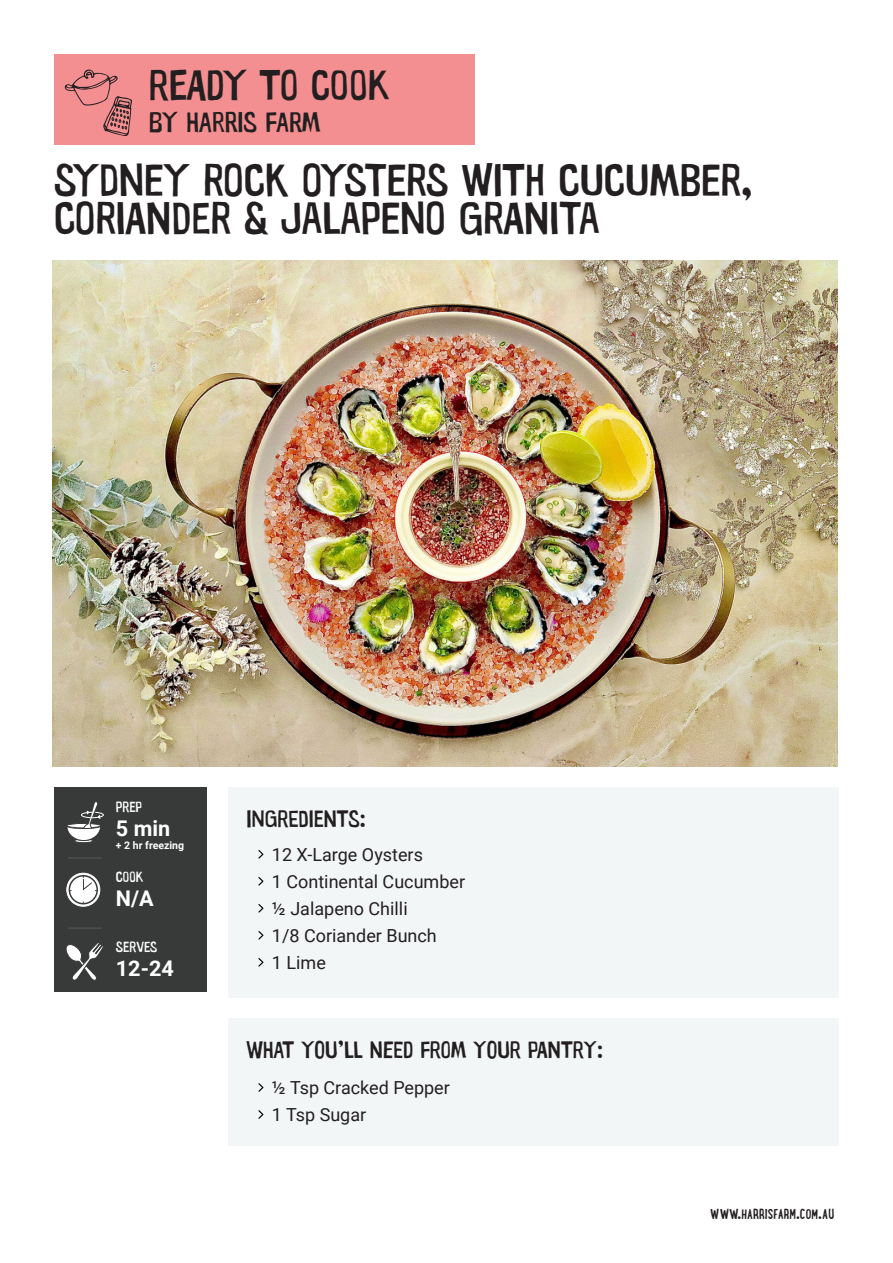
<style>
.page{position:relative;width:893px;height:1263px;background:#fff}
.page>*{position:absolute;margin:0;border:0;box-sizing:border-box;transform-origin:0 0}
.t1{font:46.05px/38.4px "Warugaki";color:#231f20}
.t2{font:43.2px "Warugaki";letter-spacing:-.005em;color:#231f20}
.t3{font:28.8px "Warugaki";color:#231f20}
.t4{font:24px "Warugaki";color:#231f20}
.t5{font:700 21.6px "Roboto";color:#fff}
.t6{font:18px "Roboto";color:#231f20}
.t7{font:700 15px "Lunch Box";color:#231f20}
.t8{font:15px "Warugaki";color:#fff}
.t9{font:700 10.5px "Roboto";color:#fff}
</style>
<div class="page">
<div style="left:228px;top:787px;width:611px;height:210px;background:#f3f6f7"></div>
<div style="left:54px;top:54px;width:420px;height:90px;background:#f48f91"></div>
<div style="left:228px;top:1018px;width:611px;height:127px;background:#f3f6f7"></div>
<img style="left:52px;top:261px;width:785px;height:505px">
<div style="left:54px;top:787px;width:152px;height:204px;background:#383a39"></div>
<hr style="left:68px;top:857px;width:34px;height:1px;background:#535353">
<hr style="left:68px;top:927px;width:34px;height:2px;background:#535353">
<svg style="left:258px;top:850px;width:5px;height:8px"></svg>
<svg style="left:258px;top:877px;width:5px;height:8px"></svg>
<svg style="left:258px;top:904px;width:5px;height:8px"></svg>
<svg style="left:258px;top:931px;width:5px;height:8px"></svg>
<svg style="left:258px;top:958px;width:5px;height:8px"></svg>
<svg style="left:258px;top:1083px;width:5px;height:9px"></svg>
<svg style="left:258px;top:1110px;width:5px;height:9px"></svg>
<svg style="left:64px;top:69px;width:68px;height:67px"></svg>
<svg style="left:66px;top:943px;width:37px;height:38px"></svg>
<div style="left:74px;top:839px;width:19px;height:4px;border:1px solid #3a3a3a;border-radius:50%"></div>
<svg style="left:67px;top:801px;width:37px;height:40px"></svg>
<svg style="left:67px;top:873px;width:33px;height:33px"></svg>
<div style="left:66px;top:873px;width:34px;height:34px;border:1px solid #fff;border-radius:50%"></div>
<div style="left:69px;top:876px;width:28px;height:28px;background:#fff;border-radius:50%"></div>
<div style="left:69px;top:875px;width:29px;height:29px;border:2px solid #383a39;border-radius:50%"></div>
<svg style="left:83px;top:875px;width:14px;height:16px"></svg>
<p class="t2" style="left:149px;top:58px;width:243px">READY TO COOK</p>
<p class="t3" style="left:149px;top:104px;width:173px">BY HARRIS FARM</p>
<p class="t1" style="left:54px;top:160px;width:700px">SYDNEY ROCK OYSTERS WITH CUCUMBER,<br>CORIANDER &amp; JALAPENO GRANITA</p>
<p class="t8" style="left:116px;top:797px;width:28px">PREP</p>
<p class="t5" style="left:116px;top:813px;width:56px">5 min</p>
<p class="t9" style="left:116px;top:838px;width:70px">+ 2 hr freezing</p>
<p class="t8" style="left:116px;top:867px;width:29px">COOK</p>
<p class="t5" style="left:116px;top:883px;width:39px">N/A</p>
<p class="t8" style="left:116px;top:938px;width:43px">SERVES</p>
<p class="t5" style="left:116px;top:953px;width:59px">12-24</p>
<p class="t4" style="left:246px;top:804px;width:121px">INGREDIENTS:</p>
<p class="t6" style="left:272px;top:841px;width:153px">12 X-Large Oysters</p>
<p class="t6" style="left:272px;top:868px;width:195px">1 Continental Cucumber</p>
<p class="t6" style="left:272px;top:895px;width:137px">½ Jalapeno Chilli</p>
<p class="t6" style="left:272px;top:922px;width:166px">1/8 Coriander Bunch</p>
<p class="t6" style="left:272px;top:949px;width:55px">1 Lime</p>
<p class="t4" style="left:246px;top:1035px;width:358px">WHAT YOU’LL NEED FROM YOUR PANTRY:</p>
<p class="t6" style="left:272px;top:1075px;width:179px">½ Tsp Cracked Pepper</p>
<p class="t6" style="left:272px;top:1102px;width:96px">1 Tsp Sugar</p>
<p class="t7" style="left:710px;top:1204px;width:126px">WWW.HARRISFARM.COM.AU</p>
</div>
